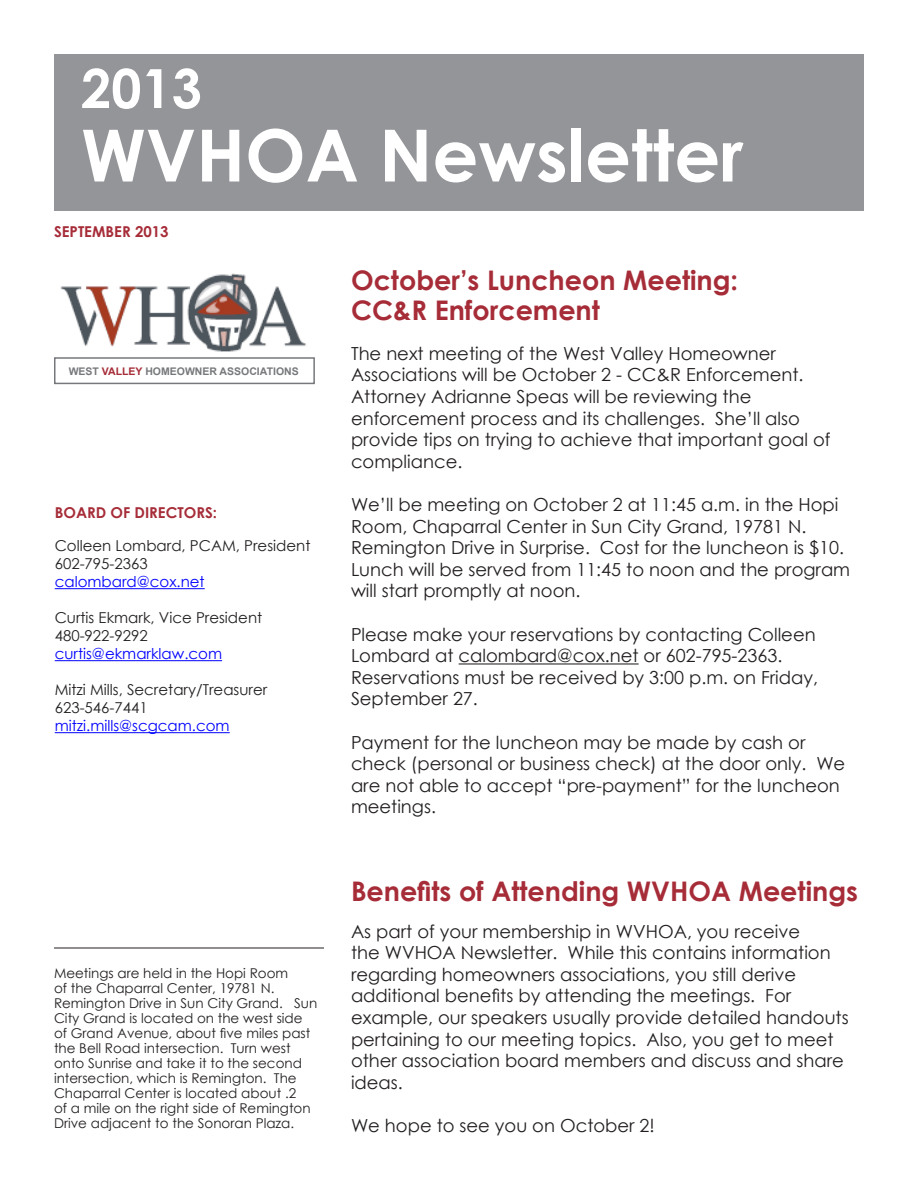
<style>
.page{position:relative;width:918px;height:1188px;background:#fff}
.page>*{position:absolute;margin:0;border:0;box-sizing:border-box;transform-origin:0 0}
.t1{font:700 72px "Century Gothic";color:#fff}
.t2{font:700 54px "Century Gothic";color:#fff}
.t3{font:700 27px "Century Gothic";color:#a62c38}
.Body_text{font:18px/21.6px "Century Gothic";color:#231f20}
.Letter_Body_Text{font:15px/18px "Century Gothic";color:#231f20}
.Letter_Body_Text-2{font:15px "Century Gothic";color:#00f}
.Letter_Body_Text-3{font:700 15px "Century Gothic";color:#a62c38}
.Hyperlink{font:15px "Century Gothic";color:#00f}
.t4{font:13.5px/15px "Century Gothic";color:#231f20}
.t5{font:700 10.5px "Arial";color:#76787b}
.s1{color:#a62c38}
</style>
<div class="page">
<div style="left:54px;top:54px;width:810px;height:156px;background:#939598"></div>
<hr style="left:459px;top:663px;width:180px;height:2px;background:#231f20">
<hr style="left:55px;top:588px;width:150px;height:1px;background:#00f">
<hr style="left:55px;top:660px;width:167px;height:1px;background:#00f">
<hr style="left:55px;top:732px;width:175px;height:1px;background:#00f">
<img style="left:60px;top:273px;width:247px;height:79px">
<div style="left:54px;top:357px;width:261px;height:27px;border:2px solid #76787b"></div>
<hr style="left:54px;top:948px;width:270px;height:1px;background:#231f20">
<p class="t2" style="left:81px;top:47px;width:122px">2013</p>
<p class="t1" style="left:81px;top:101px;width:664px">WVHOA Newsletter</p>
<p class="Letter_Body_Text-3" style="left:54px;top:220px;width:116px">SEPTEMBER 2013</p>
<p class="t5" style="left:69px;top:364px;width:232px">WEST <span class="s1">VALLEY</span> HOMEOWNER ASSOCIATIONS</p>
<p class="Letter_Body_Text-3" style="left:55px;top:501px;width:164px">BOARD OF DIRECTORS:</p>
<p class="Letter_Body_Text" style="left:55px;top:537px;width:257px">Colleen Lombard, PCAM, President</p>
<p class="Letter_Body_Text" style="left:55px;top:555px;width:95px">602-795-2363</p>
<p class="Hyperlink" style="left:55px;top:571px;width:151px">calombard@cox.net</p>
<p class="Letter_Body_Text" style="left:55px;top:609px;width:209px">Curtis Ekmark, Vice President<br>480-922-9292</p>
<p class="Letter_Body_Text-2" style="left:55px;top:643px;width:169px">curtis@ekmarklaw.com</p>
<p class="Letter_Body_Text" style="left:55px;top:681px;width:214px">Mitzi Mills, Secretary/Treasurer</p>
<p class="Letter_Body_Text" style="left:55px;top:699px;width:95px">623-546-7441</p>
<p class="Letter_Body_Text-2" style="left:55px;top:715px;width:176px">mitzi.mills@scgcam.com</p>
<p class="t4" style="left:54px;top:966px;width:265px">Meetings are held in the Hopi Room<br>of the Chaparral Center, 19781 N.<br>Remington Drive in Sun City Grand. Sun City Grand is located on the west side of Grand Avenue, about five miles past the Bell Road intersection. Turn west onto Sunrise and take it to the second intersection, which is Remington. The Chaparral Center is located about .2<br>of a mile on the right side of Remington Drive adjacent to the Sonoran Plaza.</p>
<p class="t3" style="left:351px;top:260px;width:389px">October’s Luncheon Meeting:</p>
<p class="t3" style="left:351px;top:290px;width:250px">CC&amp;R Enforcement</p>
<p class="Body_text" style="left:351px;top:342px;width:481px">The next meeting of the West Valley Homeowner Associations will be October 2 - CC&amp;R Enforcement.<br>Attorney Adrianne Speas will be reviewing the enforcement process and its challenges. She’ll also provide tips on trying to achieve that important goal of compliance.</p>
<p class="Body_text" style="left:351px;top:493px;width:501px">We’ll be meeting on October 2 at 11:45 a.m. in the Hopi Room, Chaparral Center in Sun City Grand, 19781 N.<br>Remington Drive in Surprise. Cost for the luncheon is $10.<br>Lunch will be served from 11:45 to noon and the program will start promptly at noon.</p>
<p class="Body_text" style="left:351px;top:623px;width:469px">Please make your reservations by contacting Colleen Lombard at calombard@cox.net or 602-795-2363.<br>Reservations must be received by 3:00 p.m. on Friday, September 27.</p>
<p class="Body_text" style="left:351px;top:731px;width:496px">Payment for the luncheon may be made by cash or check (personal or business check) at the door only. We are not able to accept “pre-payment” for the luncheon meetings.</p>
<p class="t3" style="left:351px;top:871px;width:509px">Benefits of Attending WVHOA Meetings</p>
<p class="Body_text" style="left:351px;top:920px;width:499px">As part of your membership in WVHOA, you receive<br>the WVHOA Newsletter. While this contains information regarding homeowners associations, you still derive additional benefits by attending the meetings. For example, our speakers usually provide detailed handouts pertaining to our meeting topics. Also, you get to meet other association board members and discuss and share ideas.</p>
<p class="Body_text" style="left:351px;top:1114px;width:305px">We hope to see you on October 2!</p>
</div>
